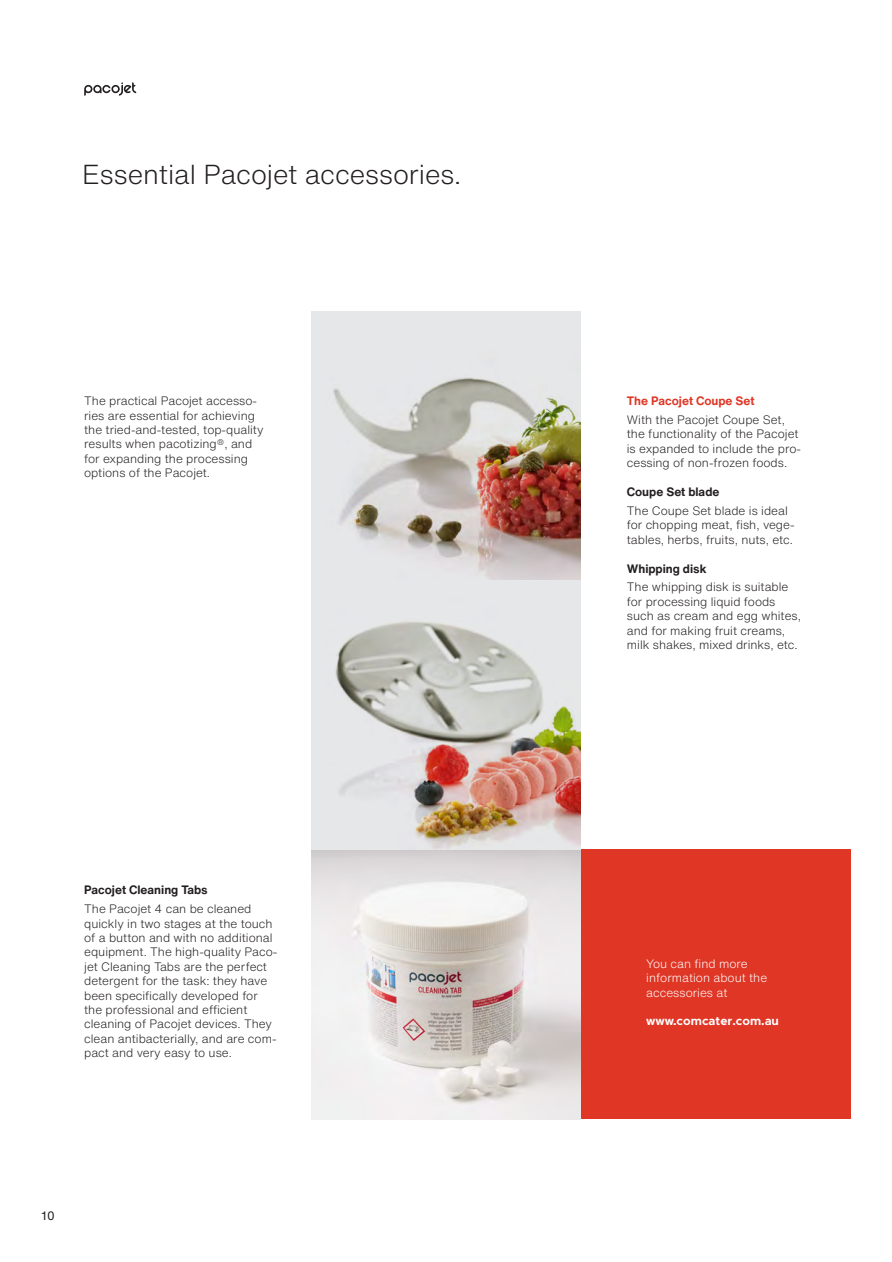
<style>
.page{position:relative;width:892px;height:1262px;background:#fff}
.page>*{position:absolute;margin:0;border:0;box-sizing:border-box;transform-origin:0 0}
.t1{font:300 27px "Helvetica Now Text";letter-spacing:-.005em;color:#231f20}
.t2{font:300 12px/14.4px "Helvetica Now Text";color:#231f20}
.t3{font:300 12px/14.4px "Helvetica Now Text";color:#fff}
.t4{font:700 12px "Helvetica Now Text";color:#231f20}
.t5{font:700 12px "Metropolis";color:#fff}
.t6{font:700 12px "Helvetica Now Text";color:#df3625}
.t7{font:12px "Helvetica Now Text";color:#231f20}
.s1{font-family:"Helvetica Now Text"}
</style>
<div class="page">
<img style="left:311px;top:311px;width:269px;height:269px">
<svg style="left:84px;top:82px;width:52px;height:14px"></svg>
<svg style="left:311px;top:849px;width:269px;height:270px"></svg>
<img style="left:311px;top:580px;width:269px;height:269px">
<div style="left:580px;top:849px;width:269px;height:270px;background:#df3625"></div>
<p class="t1" style="left:82px;top:154px;width:380px">Essential Pacojet accessories.</p>
<p class="t2" style="left:84px;top:393px;width:181px">The practical Pacojet accesso&shy;ries are essential for achieving the tried-and-tested, top-quality results when pacotizing®, and for expanding the processing options of the Pacojet.</p>
<p class="t4" style="left:84px;top:881px;width:125px">Pacojet Cleaning Tabs</p>
<p class="t2" style="left:84px;top:901px;width:195px">The Pacojet 4 can be cleaned quickly in two stages at the touch of a button and with no additional equipment. The high-quality Paco&shy;jet Cleaning Tabs are the perfect detergent for the task: they have been specifically developed for the professional and efficient cleaning of Pacojet devices. They clean antibacterially, and are com&shy;pact and very easy to use.</p>
<p class="t7" style="left:42px;top:1206px;width:15px">10</p>
<p class="t6" style="left:626px;top:392px;width:129px">The Pacojet Coupe Set</p>
<p class="t2" style="left:626px;top:412px;width:176px">With the Pacojet Coupe Set, the functionality of the Pacojet is expanded to include the pro&shy;cessing of non-frozen foods.</p>
<p class="t4" style="left:626px;top:483px;width:94px">Coupe Set blade</p>
<p class="t2" style="left:626px;top:503px;width:169px">The Coupe Set blade is ideal for chopping meat, fish, vege&shy;tables, herbs, fruits, nuts, etc.</p>
<p class="t4" style="left:626px;top:559px;width:81px">Whipping disk</p>
<p class="t2" style="left:626px;top:579px;width:175px">The whipping disk is suitable for processing liquid foods such as cream and egg whites, and for making fruit creams, milk shakes, mixed drinks, etc.</p>
<p class="t3" style="left:646px;top:956px;width:122px">You can find more information about the accessories at</p>
<p class="t5" style="left:646px;top:1014px;width:134px"><span class="s1">www.</span>comcater.com.au</p>
</div>
